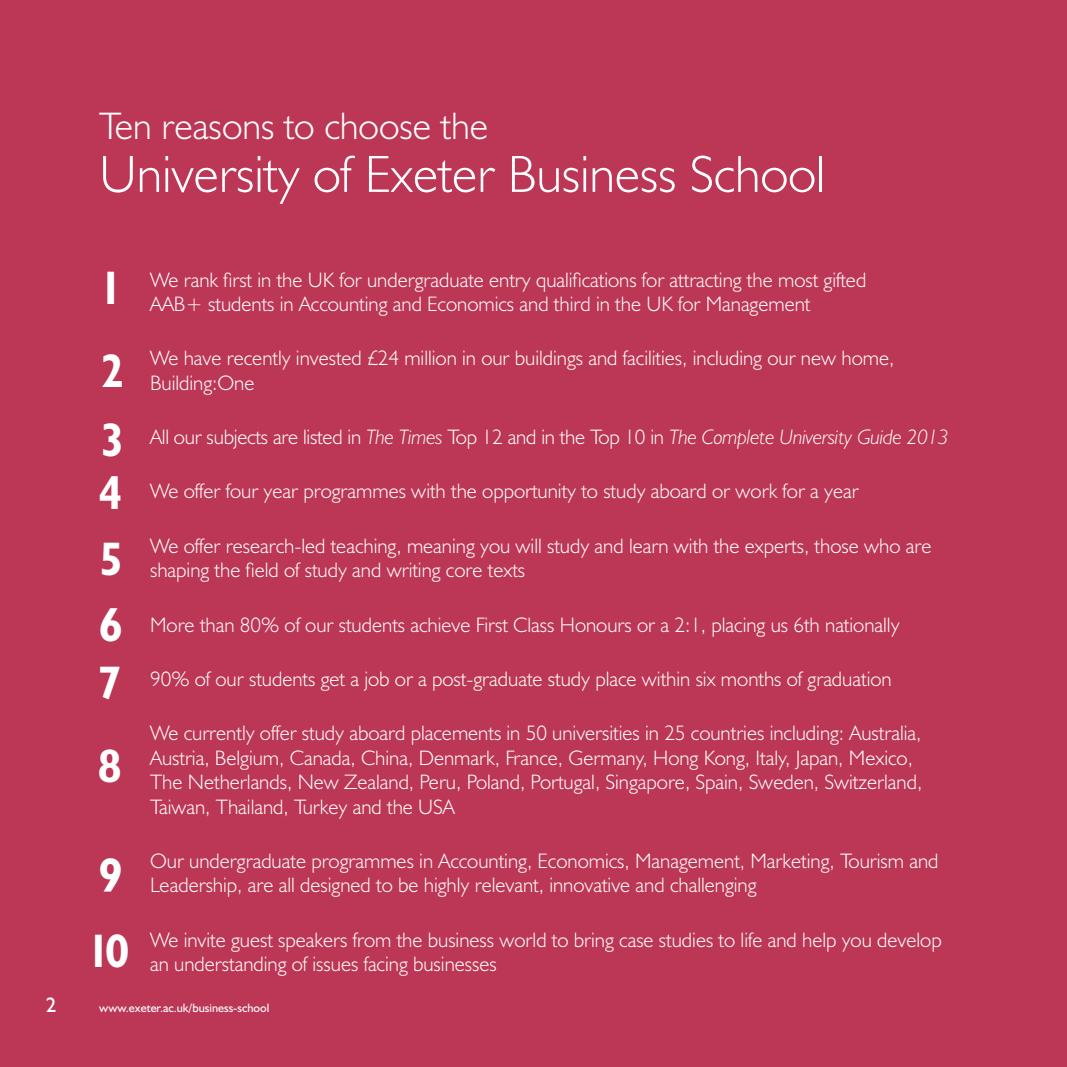
<style>
.page{position:relative;width:1067px;height:1067px;background:#bc3655}
.page>*{position:absolute;margin:0;border:0;box-sizing:border-box;transform-origin:0 0}
.t1{font:300 52.5px "Humanist 521 BT";color:#fff}
.t2{font:700 condensed 47.25px/53px "Humanist 521 BT";color:#fff}
.t3{font:300 38.5px "Humanist 521 BT";color:#fff}
.t4{font:300 21px/24.5px "Humanist 521 BT";color:#fff}
.t5{font:21px "Humanist 521 BT";color:#fff}
.t6{font:12.25px "Humanist 521 BT";color:#fff}
.s1{font-style:italic}
</style>
<div class="page">
<h3 class="t3" style="left:99px;top:103px;width:390px">Ten reasons to choose the</h3>
<h1 class="t1" style="left:99px;top:142px;width:727px">University of Exeter Business School</h1>
<h2 class="t2" style="left:102px;top:246px;width:23px;line-height:82.6px">1<br>2</h2>
<h2 class="t2" style="left:99px;top:412px;width:25px">3<br>4</h2>
<h2 class="t2" style="left:99px;top:525px;width:25px;line-height:65.8px">5<br>6</h2>
<h2 class="t2" style="left:98px;top:639px;width:25px;line-height:83.6px">7<br>8</h2>
<h2 class="t2" style="left:92px;top:835px;width:39px;line-height:76.6px">9<br>10</h2>
<p class="t4" style="left:150px;top:267px;width:717px">We rank first in the UK for undergraduate entry qualifications for attracting the most gifted<br>AAB+ students in Accounting and Economics and third in the UK for Management</p>
<p class="t4" style="left:150px;top:345px;width:745px">We have recently invested £24 million in our buildings and facilities, including our new home,<br>Building:One</p>
<p class="t4" style="left:150px;top:424px;width:800px">All our subjects are listed in <span class="s1">The Times</span> Top 12 and in the Top 10 in <span class="s1">The Complete University Guide 2013</span></p>
<p class="t4" style="left:150px;top:478px;width:710px">We offer four year programmes with the opportunity to study aboard or work for a year</p>
<p class="t4" style="left:150px;top:533px;width:783px">We offer research-led teaching, meaning you will study and learn with the experts, those who are shaping the field of study and writing core texts</p>
<p class="t4" style="left:150px;top:611px;width:751px">More than 80% of our students achieve First Class Honours or a 2:1, placing us 6th nationally</p>
<p class="t4" style="left:150px;top:666px;width:743px">90% of our students get a job or a post-graduate study place within six months of graduation</p>
<p class="t4" style="left:150px;top:720px;width:773px">We currently offer study aboard placements in 50 universities in 25 countries including: Australia, Austria, Belgium, Canada, China, Denmark, France, Germany, Hong Kong, Italy, Japan, Mexico, The Netherlands, New Zealand, Peru, Poland, Portugal, Singapore, Spain, Sweden, Switzerland, Taiwan, Thailand, Turkey and the USA</p>
<p class="t4" style="left:150px;top:848px;width:790px">Our undergraduate programmes in Accounting, Economics, Management, Marketing, Tourism and<br>Leadership, are all designed to be highly relevant, innovative and challenging</p>
<p class="t4" style="left:150px;top:927px;width:793px">We invite guest speakers from the business world to bring case studies to life and help you develop an understanding of issues facing businesses</p>
<p class="t5" style="left:46px;top:992px;width:12px">2</p>
<p class="t6" style="left:99px;top:1000px;width:171px">www.exeter.ac.uk/business-school</p>
</div>
